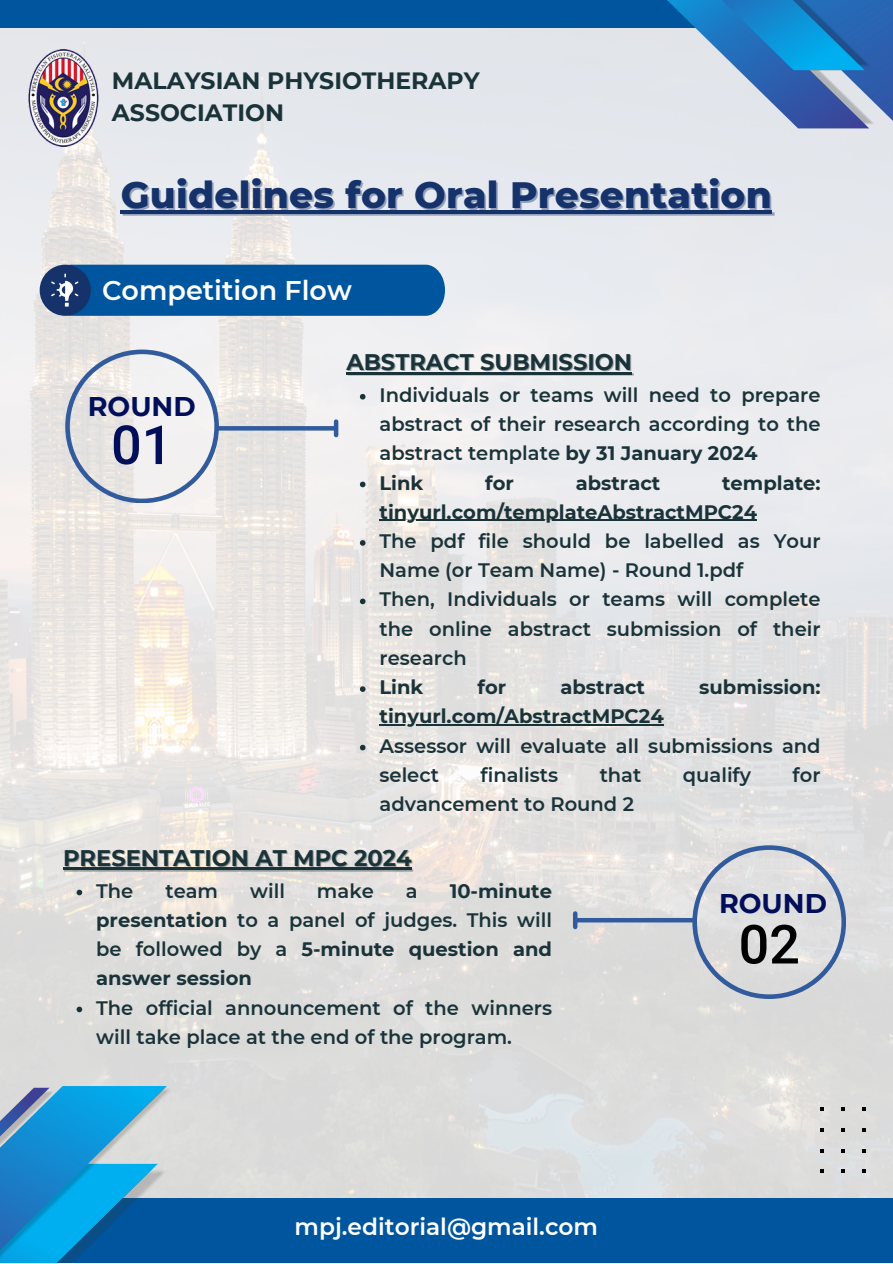
<style>
.page{position:relative;width:893px;height:1264px;background:#fff}
.page>*{position:absolute;margin:0;border:0;box-sizing:border-box;transform-origin:0 0}
.t1{font:500 54px "Mardoto";color:#010e59}
.t2{font:500 54px "Mardoto";color:#000}
.t3{font:800 37.5px "Montserrat";letter-spacing:.005em;color:#15326b}
.t4{font:600 27px "Montserrat";color:#fff}
.t5{font:700 27px "Montserrat";color:#010e59}
.t6{font:700 23.55px/32.5px "Montserrat";color:#1a3339}
.t7{font:600 23.25px "Montserrat";color:#fff}
.t8{font:700 22.5px "Montserrat";color:#1a3339}
.t9{font:600 19.5px/29.2px "Montserrat";color:#1a3339}
.t10{font:700 19.5px/29.2px "Montserrat";color:#1a3339}
.s1{font-weight:700}
.s2{font-weight:600}
</style>
<div class="page">
<img style="left:0;top:27px;width:892px;height:1170px">
<div style="left:0;top:0;width:892px;height:27px;background:#00569e"></div>
<div style="left:0;top:1197px;width:892px;height:65px;background:#00569e"></div>
<img style="left:0;top:1086px;width:172px;height:176px">
<img style="left:634px;top:0;width:258px;height:144px">
<img style="left:28px;top:49px;width:70px;height:97px">
<hr style="left:121px;top:210px;width:651px;height:4px;background:#15326b">
<div style="left:40px;top:265px;width:51px;height:51px;background:#15326b;border-radius:50%"></div>
<svg style="left:51px;top:265px;width:394px;height:51px"></svg>
<svg style="left:65px;top:349px;width:154px;height:154px"></svg>
<svg style="left:217px;top:426px;width:117px;height:4px"></svg>
<hr style="left:334px;top:421px;width:4px;height:14px;background:#315b9c">
<hr style="left:346px;top:372px;width:286px;height:2px;background:#1a3339">
<svg style="left:360px;top:394px;width:5px;height:5px"></svg>
<svg style="left:360px;top:481px;width:5px;height:6px"></svg>
<hr style="left:379px;top:520px;width:378px;height:1px;background:#1a3339">
<svg style="left:360px;top:540px;width:5px;height:5px"></svg>
<svg style="left:360px;top:598px;width:5px;height:6px"></svg>
<svg style="left:360px;top:686px;width:5px;height:6px"></svg>
<hr style="left:379px;top:724px;width:284px;height:1px;background:#1a3339">
<svg style="left:360px;top:744px;width:5px;height:6px"></svg>
<hr style="left:63px;top:867px;width:348px;height:3px;background:#1a3339">
<svg style="left:77px;top:889px;width:5px;height:6px"></svg>
<svg style="left:77px;top:1006px;width:5px;height:6px"></svg>
<svg style="left:692px;top:845px;width:154px;height:154px"></svg>
<hr style="left:577px;top:918px;width:117px;height:4px;background:#315b9c">
<hr style="left:573px;top:913px;width:4px;height:14px;background:#315b9c">
<p class="t6" style="left:112px;top:64px;width:369px">MALAYSIAN PHYSIOTHERAPY<br>ASSOCIATION</p>
<p class="t3" style="left:121px;top:172px;width:652px">Guidelines for Oral Presentation</p>
<p class="t4" style="left:102px;top:273px;width:251px">Competition Flow</p>
<p class="t8" style="left:346px;top:348px;width:287px">ABSTRACT SUBMISSION</p>
<p class="t5" style="left:88px;top:389px;width:109px">ROUND</p>
<p class="t9" style="left:379px;top:380px;width:442px;text-align:justify">Individuals or teams will need to prepare abstract of their research according to the abstract template <span class="s1">by 31 January 2024</span></p>
<p class="t10" style="left:379px;top:468px;width:45px">Link</p>
<p class="t10" style="left:485px;top:468px;width:30px">for</p>
<p class="t10" style="left:575px;top:468px;width:86px">abstract</p>
<p class="t1" style="left:111px;top:414px;width:63px">01</p>
<p class="t10" style="left:379px;top:468px;width:442px;text-indent:342px">template: tinyurl.com/templateAbstractMPC24</p>
<p class="t9" style="left:379px;top:526px;width:442px">The pdf file should be labelled as Your<br>Name (or Team Name) - Round 1.pdf</p>
<p class="t9" style="left:379px;top:585px;width:442px;text-align:justify">Then, Individuals or teams will complete the online abstract submission of their research</p>
<p class="t10" style="left:379px;top:672px;width:45px">Link</p>
<p class="t10" style="left:477px;top:672px;width:30px">for</p>
<p class="t10" style="left:560px;top:672px;width:86px">abstract</p>
<p class="t10" style="left:699px;top:672px;width:123px">submission:</p>
<p class="t10" style="left:379px;top:701px;width:286px">tinyurl.com/AbstractMPC24</p>
<p class="t9" style="left:379px;top:731px;width:442px">Assessor will evaluate all submissions and select</p>
<p class="t9" style="left:480px;top:760px;width:79px">finalists</p>
<p class="t9" style="left:599px;top:760px;width:43px">that</p>
<p class="t9" style="left:683px;top:760px;width:70px">qualify</p>
<p class="t9" style="left:792px;top:760px;width:29px">for</p>
<p class="t9" style="left:379px;top:789px;width:256px">advancement to Round 2</p>
<p class="t8" style="left:63px;top:843px;width:350px">PRESENTATION AT MPC 2024</p>
<p class="t9" style="left:96px;top:876px;width:39px">The</p>
<p class="t9" style="left:165px;top:876px;width:54px">team</p>
<p class="t9" style="left:250px;top:876px;width:36px">will</p>
<p class="t9" style="left:317px;top:876px;width:58px">make</p>
<p class="t9" style="left:406px;top:876px;width:13px">a</p>
<p class="t10" style="left:96px;top:876px;width:457px;text-align:justify;text-indent:353px">10-minute presentation <span class="s2">to a panel of judges. This will be followed by a</span> 5-minute question and answer session</p>
<p class="t9" style="left:96px;top:992px;width:457px">The official announcement of the winners will take place at the end of the program.</p>
<p class="t5" style="left:719px;top:886px;width:109px">ROUND</p>
<p class="t2" style="left:738px;top:913px;width:63px">02</p>
<p class="t7" style="left:294px;top:1212px;width:305px">mpj.editorial@gmail.com</p>
</div>
